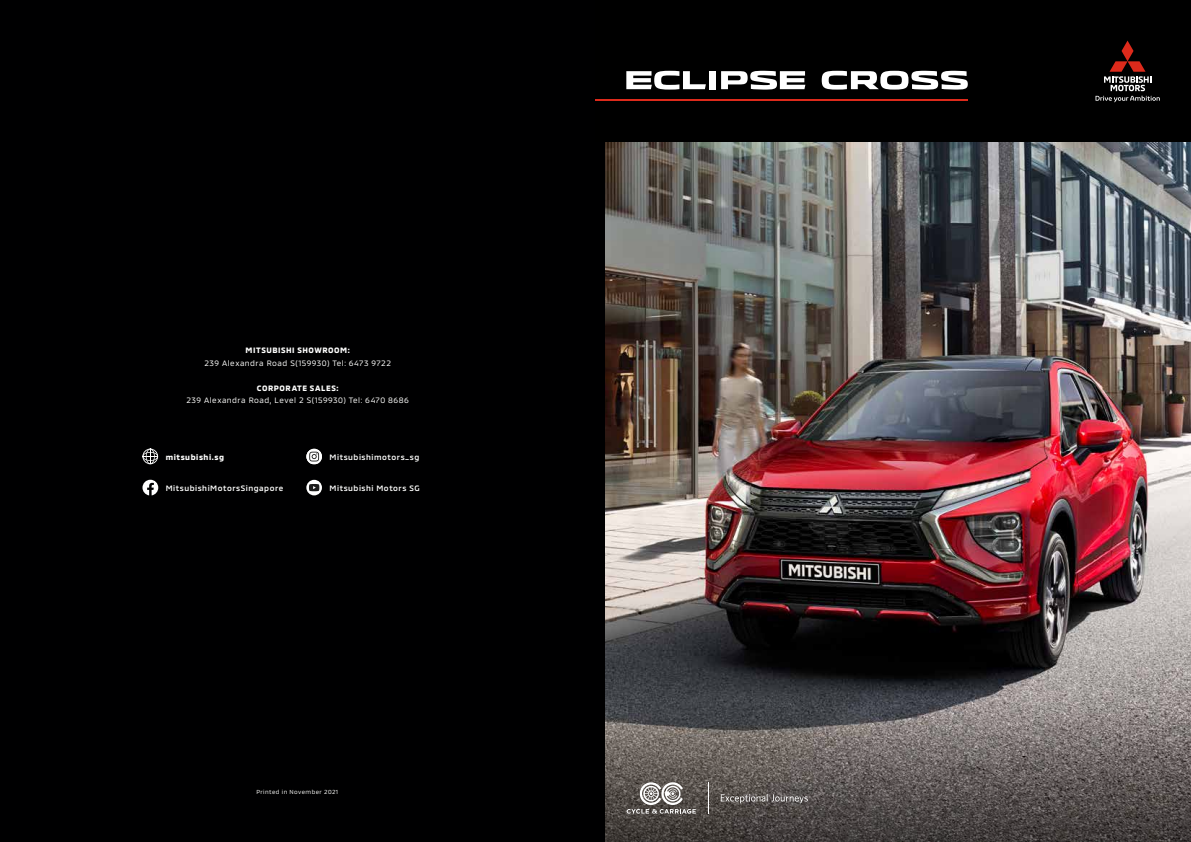
<style>
.page{position:relative;width:1191px;height:842px;background:#fff}
.page>*{position:absolute;margin:0;border:0;box-sizing:border-box;transform-origin:0 0}
.t1{font:8px "MMC";letter-spacing:.065em;color:#fff}
.t2{font:500 8px "MMC";letter-spacing:.065em;color:#fff}
.t3{font:700 8px "MMC";letter-spacing:.065em;color:#fff}
.t4{font:6px "MMC";letter-spacing:.07em;color:#fff}
</style>
<div class="page">
<img style="left:604px;top:141px;width:587px;height:564px">
<div style="left:0;top:0;width:604px;height:842px;background:#000001"></div>
<svg style="left:142px;top:480px;width:16px;height:15px"></svg>
<svg style="left:306px;top:449px;width:16px;height:15px"></svg>
<svg style="left:306px;top:480px;width:16px;height:15px"></svg>
<svg style="left:309px;top:484px;width:10px;height:7px"></svg>
<svg style="left:142px;top:449px;width:16px;height:15px"></svg>
<svg style="left:604px;top:705px;width:587px;height:137px;background:#615b5a"></svg>
<div style="left:595px;top:0;width:596px;height:141px;background:#000"></div>
<svg style="left:1095px;top:41px;width:64px;height:61px"></svg>
<hr style="left:595px;top:99px;width:372px;height:2px;background:#dd2a1b">
<svg style="left:821px;top:71px;width:146px;height:19px"></svg>
<div style="left:709px;top:71px;width:7px;height:18px;background:#fff"></div>
<svg style="left:626px;top:71px;width:80px;height:19px"></svg>
<svg style="left:721px;top:71px;width:84px;height:19px"></svg>
<hr style="left:708px;top:782px;width:1px;height:32px;background:#fff">
<svg style="left:626px;top:782px;width:70px;height:32px;background:#807b78"></svg>
<svg style="left:721px;top:794px;width:87px;height:9px"></svg>
<p class="t3" style="left:245px;top:344px;width:106px">MITSUBISHI SHOWROOM:</p>
<p class="t1" style="left:204px;top:356px;width:188px">239 Alexandra Road S(159930) Tel: 6473 9722</p>
<p class="t3" style="left:257px;top:382px;width:83px">CORPORATE SALES:</p>
<p class="t1" style="left:186px;top:394px;width:224px">239 Alexandra Road, Level 2 S(159930) Tel: 6470 8686</p>
<p class="t3" style="left:166px;top:451px;width:60px">mitsubishi.sg</p>
<p class="t2" style="left:329px;top:451px;width:91px">Mitsubishimotors_sg</p>
<p class="t2" style="left:166px;top:482px;width:119px">MitsubishiMotorsSingapore</p>
<p class="t2" style="left:329px;top:482px;width:92px">Mitsubishi Motors SG</p>
<p class="t4" style="left:256px;top:787px;width:83px">Printed in November 2021</p>
</div>
